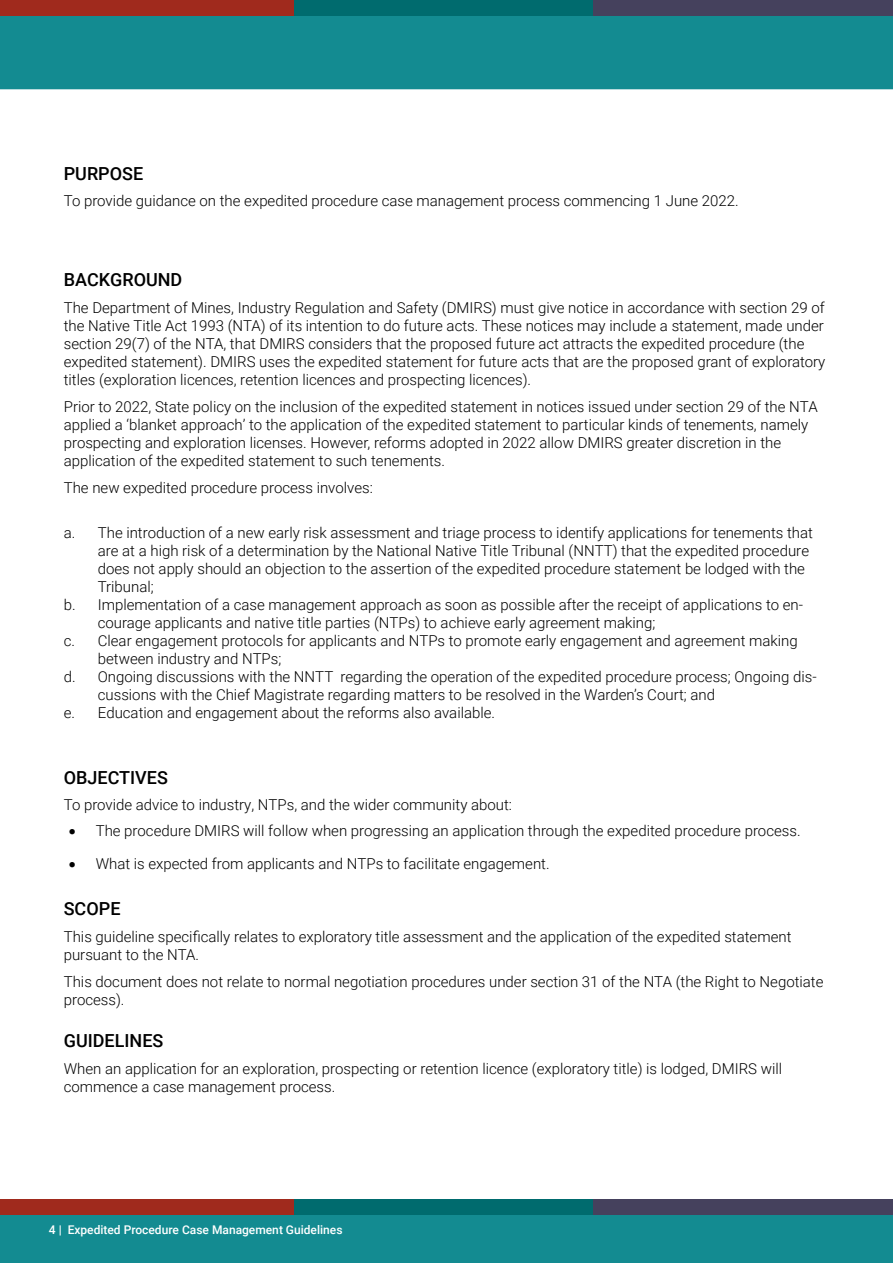
<style>
.page{position:relative;width:893px;height:1263px;background:#fff}
.page>*{position:absolute;margin:0;border:0;box-sizing:border-box;transform-origin:0 0}
.t1{font:500 18px "Roboto";color:#000}
.t2{font:300 15px/18px "Roboto";color:#000}
.t3{font:500 12px "Roboto";color:#fff}
</style>
<div class="page">
<div style="left:0;top:15px;width:893px;height:74px;background:#138b91"></div>
<div style="left:0;top:0;width:299px;height:15px;background:#a02a1d"></div>
<div style="left:295px;top:0;width:299px;height:15px;background:#006b6e"></div>
<div style="left:594px;top:0;width:299px;height:15px;background:#45415d"></div>
<div style="left:0;top:1214px;width:893px;height:49px;background:#138b91"></div>
<div style="left:0;top:1199px;width:299px;height:15px;background:#a02a1d"></div>
<div style="left:295px;top:1199px;width:299px;height:15px;background:#006b6e"></div>
<div style="left:594px;top:1199px;width:299px;height:15px;background:#45415d"></div>
<p class="t1" style="left:64px;top:161px;width:81px">PURPOSE</p>
<p class="t2" style="left:64px;top:191px;width:676px">To provide guidance on the expedited procedure case management process commencing 1 June 2022.</p>
<p class="t1" style="left:64px;top:267px;width:120px">BACKGROUND</p>
<p class="t2" style="left:64px;top:298px;width:763px">The Department of Mines, Industry Regulation and Safety (DMIRS) must give notice in accordance with section 29 of the Native Title Act 1993 (NTA) of its intention to do future acts. These notices may include a statement, made under section 29(7) of the NTA, that DMIRS considers that the proposed future act attracts the expedited procedure (the expedited statement). DMIRS uses the expedited statement for future acts that are the proposed grant of exploratory titles (exploration licences, retention licences and prospecting licences).</p>
<p class="t2" style="left:64px;top:397px;width:755px">Prior to 2022, State policy on the inclusion of the expedited statement in notices issued under section 29 of the NTA applied a ‘blanket approach’ to the application of the expedited statement to particular kinds of tenements, namely prospecting and exploration licenses. However, reforms adopted in 2022 allow DMIRS greater discretion in the application of the expedited statement to such tenements.</p>
<p class="t2" style="left:64px;top:478px;width:311px">The new expedited procedure process involves:</p>
<p class="t2" style="left:64px;top:523px;width:751px">a. The introduction of a new early risk assessment and triage process to identify applications for tenements that</p>
<p class="t2" style="left:98px;top:541px;width:713px">are at a high risk of a determination by the National Native Title Tribunal (NNTT) that the expedited procedure</p>
<p class="t2" style="left:98px;top:559px;width:709px">does not apply should an objection to the assertion of the expedited procedure statement be lodged with the</p>
<p class="t2" style="left:98px;top:577px;width:57px">Tribunal;</p>
<p class="t2" style="left:64px;top:595px;width:741px">b. Implementation of a case management approach as soon as possible after the receipt of applications to en-</p>
<p class="t2" style="left:98px;top:613px;width:559px">courage applicants and native title parties (NTPs) to achieve early agreement making;</p>
<p class="t2" style="left:64px;top:631px;width:735px">c. Clear engagement protocols for applicants and NTPs to promote early engagement and agreement making</p>
<p class="t2" style="left:98px;top:649px;width:185px">between industry and NTPs;</p>
<p class="t2" style="left:64px;top:667px;width:754px">d. Ongoing discussions with the NNTT regarding the operation of the expedited procedure process; Ongoing dis-</p>
<p class="t2" style="left:98px;top:685px;width:619px">cussions with the Chief Magistrate regarding matters to be resolved in the Warden’s Court; and</p>
<p class="t2" style="left:64px;top:703px;width:433px">e. Education and engagement about the reforms also available.</p>
<p class="t1" style="left:64px;top:765px;width:106px">OBJECTIVES</p>
<p class="t2" style="left:64px;top:795px;width:450px">To provide advice to industry, NTPs, and the wider community about:</p>
<p class="t2" style="left:69px;top:821px;width:733px">• The procedure DMIRS will follow when progressing an application through the expedited procedure process.</p>
<p class="t2" style="left:69px;top:854px;width:482px">• What is expected from applicants and NTPs to facilitate engagement.</p>
<p class="t1" style="left:64px;top:896px;width:58px">SCOPE</p>
<p class="t2" style="left:64px;top:927px;width:729px">This guideline specifically relates to exploratory title assessment and the application of the expedited statement pursuant to the NTA.</p>
<p class="t2" style="left:64px;top:972px;width:761px">This document does not relate to normal negotiation procedures under section 31 of the NTA (the Right to Negotiate process).</p>
<p class="t1" style="left:64px;top:1028px;width:101px">GUIDELINES</p>
<p class="t2" style="left:64px;top:1059px;width:720px">When an application for an exploration, prospecting or retention licence (exploratory title) is lodged, DMIRS will commence a case management process.</p>
<p class="t3" style="left:49px;top:1221px;width:295px">4 | Expedited Procedure Case Management Guidelines</p>
</div>
